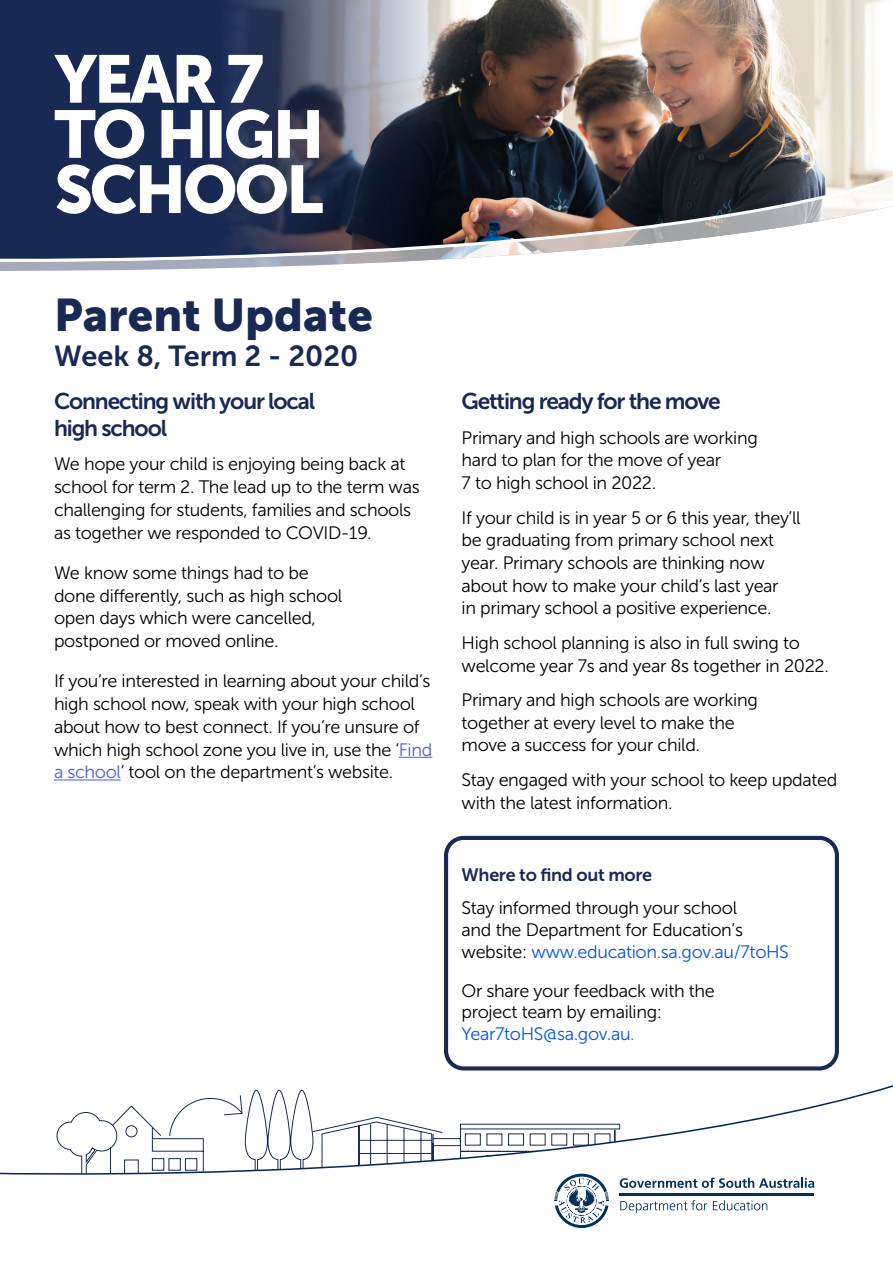
<style>
.page{position:relative;width:893px;height:1263px;background:#fff}
.page>*{position:absolute;margin:0;border:0;box-sizing:border-box;transform-origin:0 0}
.t1{font:45.45px "Museo Sans 900";color:#182a54}
.t2{font:28.95px "Museo Sans 700";color:#182a54}
.t3{font:22.65px/26.8px "Museo Sans 700";letter-spacing:-.05em;color:#182a54}
.t4{font:18px/22.6px "Museo Sans 300";letter-spacing:-.02em;color:#000}
.t5{font:18px "Museo Sans 300";letter-spacing:-.02em;color:#0056e7}
.t6{font:18px "Museo Sans 700";letter-spacing:-.02em;color:#182a54}
.s1{color:#4f5cd6}
.s2{color:#0056e7}
</style>
<div class="page">
<div style="left:444px;top:836px;width:395px;height:234px;border:4px solid #182a54;border-radius:18px"></div>
<hr style="left:399px;top:757px;width:33px;height:1px;background:#4f5cd6">
<hr style="left:54px;top:779px;width:67px;height:1px;background:#4f5cd6">
<svg style="left:0;top:925px;width:893px;height:263px"></svg>
<svg style="left:55px;top:1089px;width:759px;height:139px"></svg>
<img style="left:0;top:0;width:893px;height:268px">
<svg style="left:14px;top:109px;width:565px;height:151px"></svg>
<svg style="left:54px;top:55px;width:209px;height:48px"></svg>
<h1 class="t1" style="left:54px;top:289px;width:320px">Parent Update</h1>
<h2 class="t2" style="left:54px;top:340px;width:306px">Week 8, Term 2 - 2020</h2>
<p class="t3" style="left:54px;top:388px;width:263px">Connecting with your local high school</p>
<p class="t4" style="left:54px;top:453px;width:367px">We hope your child is enjoying being back at school for term 2. The lead up to the term was challenging for students, families and schools as together we responded to COVID-19.</p>
<p class="t4" style="left:54px;top:561px;width:290px">We know some things had to be done differently, such as high school open days which were cancelled, postponed or moved online.</p>
<p class="t4" style="left:54px;top:670px;width:380px">If you’re interested in learning about your child’s high school now, speak with your high school about how to best connect. If you’re unsure of which high school zone you live in, use the ‘<span class="s1">Find a school</span>’ tool on the department’s website.</p>
<p class="t3" style="left:462px;top:388px;width:261px">Getting ready for the move</p>
<p class="t4" style="left:462px;top:426px;width:298px">Primary and high schools are working hard to plan for the move of year<br>7 to high school in 2022.</p>
<p class="t4" style="left:462px;top:506px;width:340px">If your child is in year 5 or 6 this year, they’ll be graduating from primary school next year. Primary schools are thinking now about how to make your child’s last year<br>in primary school a positive experience.</p>
<p class="t4" style="left:462px;top:631px;width:369px">High school planning is also in full swing to welcome year 7s and year 8s together in 2022.</p>
<p class="t4" style="left:462px;top:688px;width:298px">Primary and high schools are working together at every level to make the move a success for your child.</p>
<p class="t4" style="left:462px;top:768px;width:377px">Stay engaged with your school to keep updated with the latest information.</p>
<p class="t6" style="left:462px;top:865px;width:192px">Where to find out more</p>
<p class="t4" style="left:462px;top:897px;width:329px;line-height:21.6px">Stay informed through your school<br>and the Department for Education’s website: <span class="s2">www.education.sa.gov.au/7toHS</span></p>
<p class="t4" style="left:462px;top:980px;width:255px;line-height:21.6px">Or share your feedback with the project team by emailing:</p>
<p class="t5" style="left:462px;top:1024px;width:175px">Year7toHS@sa.gov.au.</p>
</div>
